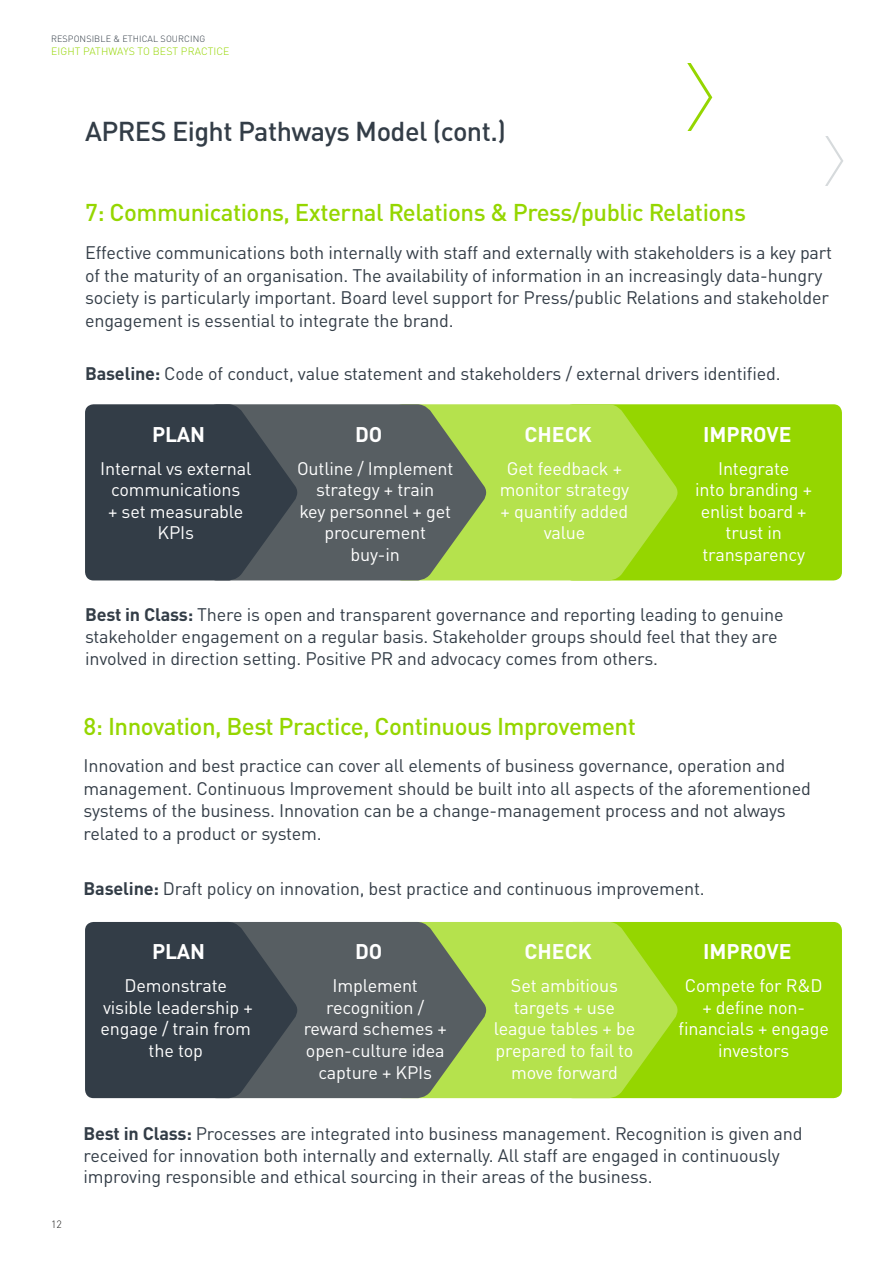
<style>
.page{position:relative;width:893px;height:1263px;background:#fff}
.page>*{position:absolute;margin:0;border:0;box-sizing:border-box;transform-origin:0 0}
.t1{font:500 27px "DINOT";letter-spacing:-.02em;color:#333d47}
.t2{font:500 24px "DINOT";letter-spacing:-.02em;color:#95d600}
.t3{font:700 21px "DINOT";color:#fff}
.t4{font:18px/22.5px "DINOT";letter-spacing:-.01em;color:#333d47}
.t5{font:18px/21.6px "DINOT";letter-spacing:-.01em;color:#fff;text-align:center}
.t6{font:300 10.5px "DINOT";letter-spacing:.01em;color:#95d600}
.t7{font:300 10.5px "DINOT";color:#1d1d1b}
.t8{font:300 9px "DINOT";letter-spacing:.01em;color:#333d47}
.s1{font-weight:700}
</style>
<div class="page">
<div style="left:564px;top:404px;width:278px;height:176px;background:#95d600;border-radius:9px"></div>
<svg style="left:489px;top:404px;width:191px;height:176px;fill:#b5e24d"></svg>
<svg style="left:300px;top:404px;width:189px;height:176px;background:#67745e"></svg>
<svg style="left:85px;top:404px;width:215px;height:176px;background:#38424b"></svg>
<div style="left:564px;top:922px;width:278px;height:176px;background:#95d600;border-radius:9px"></div>
<svg style="left:489px;top:922px;width:189px;height:176px;fill:#b5e24d"></svg>
<svg style="left:300px;top:922px;width:189px;height:176px;background:#66745e"></svg>
<svg style="left:85px;top:922px;width:215px;height:176px;background:#38424b"></svg>
<svg style="left:687px;top:63px;width:26px;height:68px"></svg>
<svg style="left:825px;top:136px;width:18px;height:50px"></svg>
<p class="t8" style="left:51px;top:33px;width:156px">RESPONSIBLE &amp; ETHICAL SOURCING</p>
<p class="t6" style="left:51px;top:44px;width:180px">EIGHT PATHWAYS TO BEST PRACTICE</p>
<h1 class="t1" style="left:85px;top:114px;width:422px">APRES Eight Pathways Model (cont.)</h1>
<h2 class="t2" style="left:85px;top:197px;width:662px">7: Communications, External Relations &amp; Press/public Relations</h2>
<p class="t4" style="left:85px;top:241px;width:749px">Effective communications both internally with staff and externally with stakeholders is a key part of the maturity of an organisation. The availability of information in an increasingly data-hungry society is particularly important. Board level support for Press/public Relations and stakeholder engagement is essential to integrate the brand.</p>
<p class="t4" style="left:85px;top:362px;width:697px"><span class="s1">Baseline:</span> Code of conduct, value statement and stakeholders / external drivers identified.</p>
<p class="t3" style="left:152px;top:420px;width:54px">PLAN</p>
<p class="t5" style="left:100px;top:457px;width:153px">Internal vs external communications<br>+ set measurable<br>KPIs</p>
<p class="t3" style="left:355px;top:420px;width:29px">DO</p>
<p class="t5" style="left:297px;top:457px;width:158px">Outline / Implement strategy + train<br>key personnel + get procurement<br>buy-in</p>
<p class="t3" style="left:525px;top:420px;width:69px">CHECK</p>
<p class="t5" style="left:500px;top:457px;width:131px">Get feedback + monitor strategy + quantify added value</p>
<p class="t3" style="left:703px;top:420px;width:90px">IMPROVE</p>
<p class="t5" style="left:695px;top:457px;width:118px">Integrate<br>into branding + enlist board + trust in transparency</p>
<p class="t4" style="left:85px;top:604px;width:700px;line-height:21.6px"><span class="s1">Best in Class:</span> There is open and transparent governance and reporting leading to genuine stakeholder engagement on a regular basis. Stakeholder groups should feel that they are involved in direction setting. Positive PR and advocacy comes from others.</p>
<h2 class="t2" style="left:84px;top:711px;width:554px">8: Innovation, Best Practice, Continuous Improvement</h2>
<p class="t4" style="left:84px;top:754px;width:729px">Innovation and best practice can cover all elements of business governance, operation and management. Continuous Improvement should be built into all aspects of the aforementioned systems of the business. Innovation can be a change-management process and not always related to a product or system.</p>
<p class="t4" style="left:84px;top:877px;width:623px"><span class="s1">Baseline:</span> Draft policy on innovation, best practice and continuous improvement.</p>
<p class="t3" style="left:152px;top:938px;width:54px">PLAN</p>
<p class="t5" style="left:101px;top:974px;width:154px">Demonstrate visible leadership + engage / train from the top</p>
<p class="t3" style="left:355px;top:938px;width:29px">DO</p>
<p class="t5" style="left:304px;top:974px;width:145px">Implement recognition / reward schemes + open-culture idea capture + KPIs</p>
<p class="t3" style="left:525px;top:938px;width:69px">CHECK</p>
<p class="t5" style="left:494px;top:974px;width:143px">Set ambitious targets + use league tables + be prepared to fail to move forward</p>
<p class="t3" style="left:703px;top:938px;width:90px">IMPROVE</p>
<p class="t5" style="left:679px;top:974px;width:152px">Compete for R&amp;D + define non&shy;financials + engage investors</p>
<p class="t7" style="left:51px;top:1217px;width:12px">12</p>
<p class="t4" style="left:84px;top:1122px;width:720px;line-height:21.6px"><span class="s1">Best in Class:</span> Processes are integrated into business management. Recognition is given and received for innovation both internally and externally. All staff are engaged in continuously improving responsible and ethical sourcing in their areas of the business.</p>
</div>
